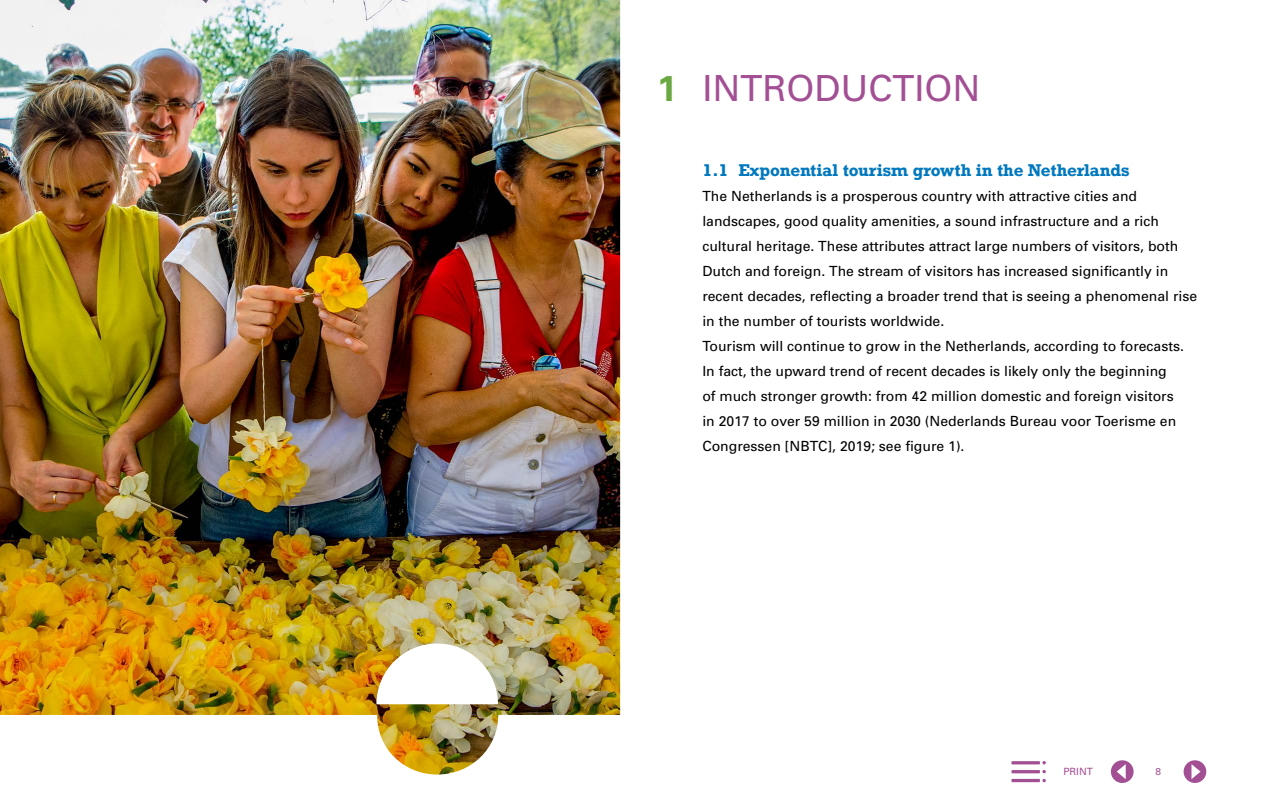
<style>
.page{position:relative;width:1280px;height:800px;background:#fff}
.page>*{position:absolute;margin:0;border:0;box-sizing:border-box;transform-origin:0 0}
.HOOFDSTUK_TITEL__H1{font:36px "Univers";color:#a34f94}
.Paragraafkop_rockwel{font:700 16px "Rockwell";color:#0078be}
.platte_tekst__P{font:14px/25px "Univers";color:#000}
.t1{font:10px "Univers";color:#a34f94}
.s1{font-weight:700;color:#6aa842}
</style>
<div class="page">
<img style="left:0;top:0;width:620px;height:775px">
<svg style="left:1184px;top:760px;width:22px;height:23px"></svg>
<svg style="left:1111px;top:760px;width:23px;height:23px"></svg>
<svg style="left:1042px;top:779px;width:4px;height:3px"></svg>
<hr style="left:1011px;top:779px;width:29px;height:3px;background:#a34f94">
<hr style="left:1011px;top:770px;width:29px;height:3px;background:#a34f94">
<svg style="left:1042px;top:770px;width:4px;height:3px"></svg>
<hr style="left:1011px;top:761px;width:29px;height:3px;background:#a34f94">
<svg style="left:1042px;top:761px;width:4px;height:3px"></svg>
<h1 class="HOOFDSTUK_TITEL__H1" style="left:657px;top:66px;width:325px"><span class="s1">1</span> INTRODUCTION</h1>
<h2 class="Paragraafkop_rockwel" style="left:702px;top:160px;width:429px">1.1 Exponential tourism growth in the Netherlands</h2>
<p class="platte_tekst__P" style="left:702px;top:183px;width:496px">The Netherlands is a prosperous country with attractive cities and landscapes, good quality amenities, a sound infrastructure and a rich cultural heritage. These attributes attract large numbers of visitors, both Dutch and foreign. The stream of visitors has increased significantly in recent decades, reflecting a broader trend that is seeing a phenomenal rise in the number of tourists worldwide.</p>
<p class="platte_tekst__P" style="left:702px;top:333px;width:483px">Tourism will continue to grow in the Netherlands, according to forecasts.<br>In fact, the upward trend of recent decades is likely only the beginning<br>of much stronger growth: from 42 million domestic and foreign visitors in 2017 to over 59 million in 2030 (Nederlands Bureau voor Toerisme en Congressen [NBTC], 2019; see figure 1).</p>
<p class="t1" style="left:1063px;top:765px;width:31px">PRINT</p>
<p class="t1" style="left:1155px;top:765px;width:7px">8</p>
</div>
